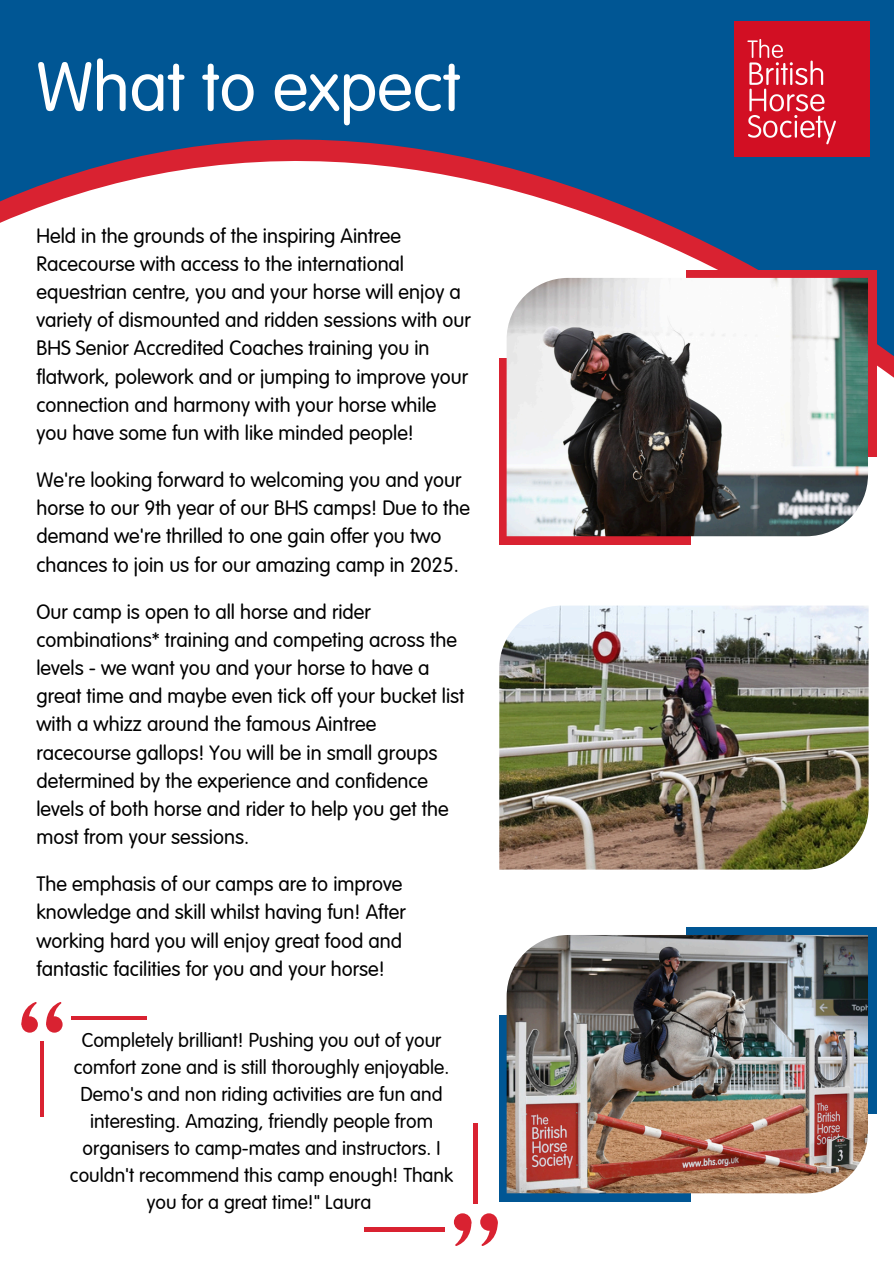
<style>
.page{position:relative;width:894px;height:1264px;background:#fff}
.page>*{position:absolute;margin:0;border:0;box-sizing:border-box;transform-origin:0 0}
.t1{font:300 67.8px "VAG Rounded";color:#fff}
.t2{font:300 20.4px/28.2px "VAG Rounded";color:#000}
.t3{font:300 19.65px/26.8px "VAG Rounded";color:#000;text-align:center}
</style>
<div class="page">
<svg style="left:0;top:0;width:893px;height:545px"></svg>
<img style="left:733px;top:22px;width:135px;height:135px">
<div style="left:685px;top:270px;width:191px;height:186px;background:#d92231"></div>
<div style="left:499px;top:358px;width:191px;height:186px;background:#d92231"></div>
<img style="left:506px;top:278px;width:361px;height:258px">
<img style="left:499px;top:605px;width:369px;height:264px">
<div style="left:685px;top:927px;width:191px;height:186px;background:#005694"></div>
<div style="left:499px;top:1015px;width:191px;height:186px;background:#005694"></div>
<img style="left:506px;top:935px;width:361px;height:258px">
<div style="left:46px;top:1016px;width:17px;height:16px;background:#d92231;border-radius:50%"></div>
<svg style="left:46px;top:1002px;width:16px;height:28px"></svg>
<div style="left:21px;top:1016px;width:17px;height:16px;background:#d92231;border-radius:50%"></div>
<svg style="left:21px;top:1002px;width:16px;height:28px"></svg>
<hr style="left:40px;top:1041px;width:4px;height:76px;background:#d92231">
<svg style="left:71px;top:1016px;width:76px;height:3px"></svg>
<svg style="left:454px;top:1213px;width:17px;height:17px"></svg>
<svg style="left:454px;top:1215px;width:18px;height:30px"></svg>
<svg style="left:480px;top:1213px;width:17px;height:17px"></svg>
<svg style="left:481px;top:1215px;width:17px;height:30px"></svg>
<hr style="left:473px;top:1123px;width:4px;height:81px;background:#d92231">
<hr style="left:364px;top:1227px;width:80px;height:4px;background:#d92231">
<p class="t1" style="left:36px;top:48px;width:425px">What to expect</p>
<p class="t2" style="left:36px;top:222px;width:436px">Held in the grounds of the inspiring Aintree Racecourse with access to the international equestrian centre, you and your horse will enjoy a variety of dismounted and ridden sessions with our BHS Senior Accredited Coaches training you in flatwork, polework and or jumping to improve your connection and harmony with your horse while you have some fun with like minded people!</p>
<p class="t2" style="left:36px;top:466px;width:435px">We're looking forward to welcoming you and your horse to our 9th year of our BHS camps! Due to the demand we're thrilled to one gain offer you two chances to join us for our amazing camp in 2025.</p>
<p class="t2" style="left:36px;top:598px;width:429px">Our camp is open to all horse and rider combinations* training and competing across the levels - we want you and your horse to have a great time and maybe even tick off your bucket list with a whizz around the famous Aintree racecourse gallops! You will be in small groups determined by the experience and confidence levels of both horse and rider to help you get the most from your sessions.</p>
<p class="t2" style="left:36px;top:870px;width:371px">The emphasis of our camps are to improve knowledge and skill whilst having fun! After working hard you will enjoy great food and fantastic facilities for you and your horse!</p>
<p class="t3" style="left:70px;top:1027px;width:384px">Completely brilliant! Pushing you out of your comfort zone and is still thoroughly enjoyable.<br>Demo's and non riding activities are fun and interesting. Amazing, friendly people from organisers to camp-mates and instructors. I couldn't recommend this camp enough! Thank you for a great time!" Laura</p>
</div>
